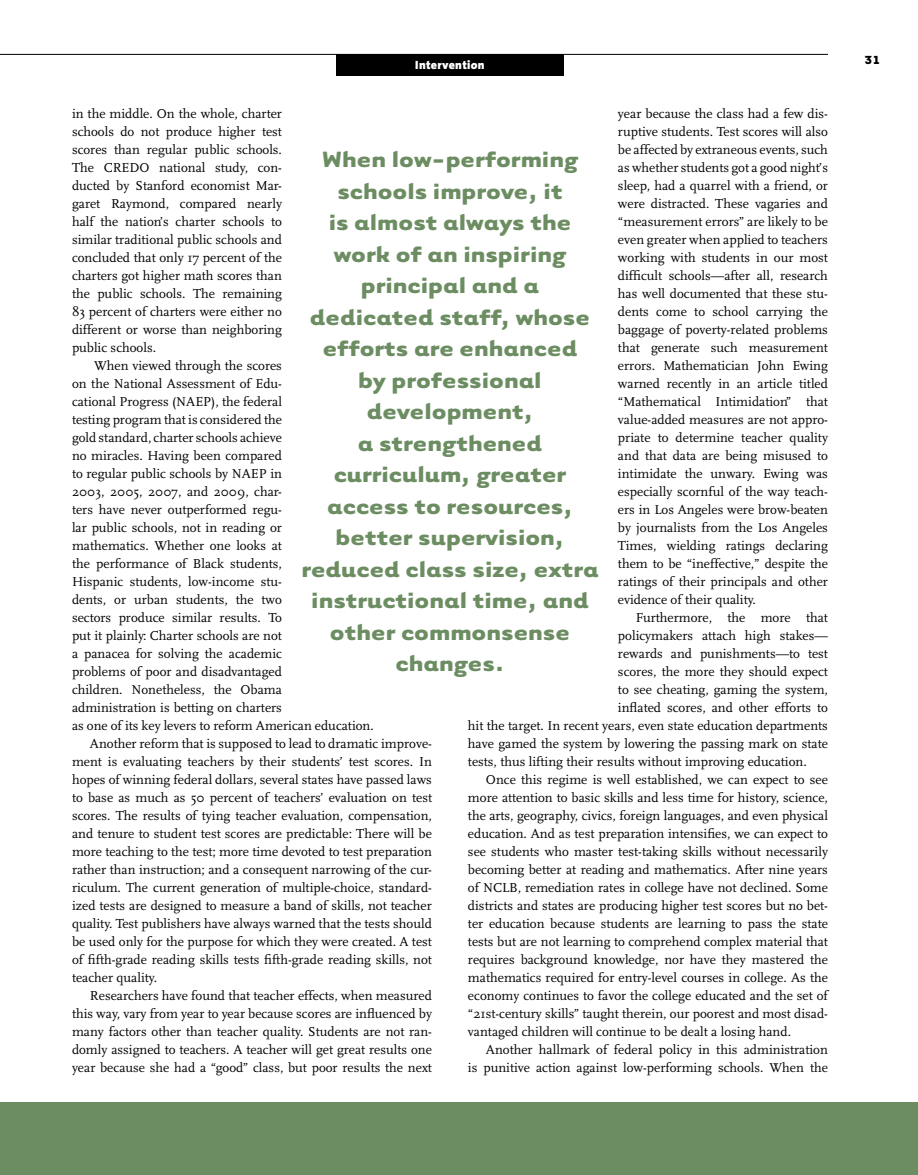
<style>
.page{position:relative;width:918px;height:1175px;background:#fff}
.page>*{position:absolute;margin:0;border:0;box-sizing:border-box;transform-origin:0 0}
.t1{font:700 25.5px/31.5px "Tarzana Wide";color:#6c8d62;text-align:center}
.t2{font:13.5px/18px "Scala";color:#000;text-align:justify}
.t3{font:700 13.5px "Tarzana Wide";color:#000}
.t4{font:900 12px "The Sans";letter-spacing:.025em;color:#fff}
</style>
<div class="page">
<hr style="left:0;top:54px;width:828px;height:1px;background:#000">
<div style="left:336px;top:54px;width:228px;height:21px;background:#000"></div>
<div style="left:0;top:1102px;width:918px;height:72px;background:#6c8d62"></div>
<p class="t4" style="left:415px;top:55px;width:71px">Intervention</p>
<p class="t2" style="left:618px;top:105px;width:212px">year because the class had a few dis&shy;ruptive students. Test scores will also be affected by extraneous events, such as whether students got a good night’s sleep, had a quarrel with a friend, or were distracted. These vagaries and “measurement errors” are likely to be even greater when applied to teachers working with students in our most difficult schools—after all, research has well documented that these stu&shy;dents come to school carrying the baggage of poverty-related problems that generate such measurement errors. Mathematician John Ewing warned recently in an article titled “Mathematical Intimidation” that value-added measures are not appro&shy;priate to determine teacher quality and that data are being misused to intimidate the unwary. Ewing was especially scornful of the way teach&shy;ers in Los Angeles were brow-beaten by journalists from the Los Angeles Times, wielding ratings declaring them to be “ineffective,” despite the ratings of their principals and other evidence of their quality.</p>
<p class="t2" style="left:636px;top:609px;width:193px">Furthermore, the more that</p>
<p class="t2" style="left:618px;top:627px;width:211px">policymakers attach high stakes—</p>
<p class="t2" style="left:618px;top:645px;width:211px">rewards and punishments—to test</p>
<p class="t2" style="left:618px;top:663px;width:211px">scores, the more they should expect</p>
<p class="t2" style="left:618px;top:681px;width:211px">to see cheating, gaming the system,</p>
<p class="t2" style="left:618px;top:699px;width:212px">inflated scores, and other efforts to</p>
<p class="t2" style="left:468px;top:717px;width:361px">hit the target. In recent years, even state education departments</p>
<p class="t2" style="left:468px;top:734px;width:361px">have gamed the system by lowering the passing mark on state</p>
<p class="t2" style="left:468px;top:752px;width:340px">tests, thus lifting their results without improving education.</p>
<p class="t2" style="left:486px;top:770px;width:343px">Once this regime is well established, we can expect to see</p>
<p class="t2" style="left:468px;top:788px;width:362px">more attention to basic skills and less time for history, science,</p>
<p class="t2" style="left:468px;top:806px;width:362px">the arts, geography, civics, foreign languages, and even physical</p>
<p class="t2" style="left:468px;top:824px;width:362px">education. And as test preparation intensifies, we can expect to</p>
<p class="t2" style="left:468px;top:842px;width:362px">see students who master test-taking skills without necessarily</p>
<p class="t2" style="left:468px;top:860px;width:361px">becoming better at reading and mathematics. After nine years</p>
<p class="t2" style="left:468px;top:878px;width:361px">of NCLB, remediation rates in college have not declined. Some</p>
<p class="t2" style="left:468px;top:896px;width:362px">districts and states are producing higher test scores but no bet-</p>
<p class="t2" style="left:468px;top:914px;width:362px">ter education because students are learning to pass the state</p>
<p class="t2" style="left:468px;top:932px;width:362px">tests but are not learning to comprehend complex material that</p>
<p class="t2" style="left:468px;top:950px;width:362px">requires background knowledge, nor have they mastered the</p>
<p class="t2" style="left:468px;top:968px;width:361px">mathematics required for entry-level courses in college. As the</p>
<p class="t2" style="left:468px;top:986px;width:362px">economy continues to favor the college educated and the set of</p>
<p class="t2" style="left:468px;top:1004px;width:362px">“21st-century skills” taught therein, our poorest and most disad-</p>
<p class="t2" style="left:468px;top:1022px;width:325px">vantaged children will continue to be dealt a losing hand.</p>
<p class="t2" style="left:486px;top:1040px;width:343px">Another hallmark of federal policy in this administration</p>
<p class="t2" style="left:468px;top:1058px;width:361px">is punitive action against low-performing schools. When the</p>
<p class="t2" style="left:72px;top:105px;width:212px">in the middle. On the whole, charter schools do not produce higher test scores than regular public schools.<br>The CREDO national study, con&shy;ducted by Stanford economist Mar&shy;garet Raymond, compared nearly half the nation’s charter schools to similar traditional public schools and concluded that only 17 percent of the charters got higher math scores than the public schools. The remaining 83 percent of charters were either no different or worse than neighboring public schools.</p>
<p class="t2" style="left:94px;top:357px;width:189px">When viewed through the scores</p>
<p class="t2" style="left:72px;top:375px;width:212px">on the National Assessment of Edu-</p>
<p class="t2" style="left:72px;top:393px;width:211px">cational Progress (NAEP), the federal</p>
<p class="t2" style="left:72px;top:411px;width:211px">testing program that is considered the</p>
<p class="t2" style="left:72px;top:429px;width:212px">gold standard, charter schools achieve</p>
<p class="t2" style="left:72px;top:447px;width:211px">no miracles. Having been compared</p>
<p class="t2" style="left:72px;top:465px;width:212px">to regular public schools by NAEP in</p>
<p class="t2" style="left:72px;top:483px;width:212px">2003, 2005, 2007, and 2009, char-</p>
<p class="t2" style="left:72px;top:501px;width:212px">ters have never outperformed regu-</p>
<p class="t2" style="left:72px;top:519px;width:212px">lar public schools, not in reading or</p>
<p class="t2" style="left:72px;top:537px;width:211px">mathematics. Whether one looks at</p>
<p class="t2" style="left:72px;top:555px;width:211px">the performance of Black students,</p>
<p class="t2" style="left:72px;top:573px;width:211px">Hispanic students, low-income stu-</p>
<p class="t2" style="left:72px;top:591px;width:211px">dents, or urban students, the two</p>
<p class="t2" style="left:72px;top:609px;width:211px">sectors produce similar results. To</p>
<p class="t2" style="left:72px;top:627px;width:212px">put it plainly: Charter schools are not</p>
<p class="t2" style="left:72px;top:645px;width:211px">a panacea for solving the academic</p>
<p class="t2" style="left:72px;top:663px;width:212px">problems of poor and disadvantaged</p>
<p class="t2" style="left:72px;top:681px;width:211px">children. Nonetheless, the Obama</p>
<p class="t2" style="left:72px;top:699px;width:212px">administration is betting on charters</p>
<p class="t2" style="left:72px;top:717px;width:303px">as one of its key levers to reform American education.</p>
<p class="t2" style="left:90px;top:735px;width:343px">Another reform that is supposed to lead to dramatic improve-</p>
<p class="t2" style="left:72px;top:753px;width:361px">ment is evaluating teachers by their students’ test scores. In</p>
<p class="t2" style="left:72px;top:771px;width:361px">hopes of winning federal dollars, several states have passed laws</p>
<p class="t2" style="left:72px;top:789px;width:362px">to base as much as 50 percent of teachers’ evaluation on test</p>
<p class="t2" style="left:72px;top:807px;width:361px">scores. The results of tying teacher evaluation, compensation,</p>
<p class="t2" style="left:72px;top:825px;width:361px">and tenure to student test scores are predictable: There will be</p>
<p class="t2" style="left:72px;top:843px;width:361px">more teaching to the test; more time devoted to test preparation</p>
<p class="t2" style="left:72px;top:861px;width:362px">rather than instruction; and a consequent narrowing of the cur-</p>
<p class="t2" style="left:72px;top:879px;width:361px">riculum. The current generation of multiple-choice, standard-</p>
<p class="t2" style="left:72px;top:897px;width:361px">ized tests are designed to measure a band of skills, not teacher</p>
<p class="t2" style="left:72px;top:915px;width:361px">quality. Test publishers have always warned that the tests should</p>
<p class="t2" style="left:72px;top:933px;width:361px">be used only for the purpose for which they were created. A test</p>
<p class="t2" style="left:72px;top:951px;width:362px">of fifth-grade reading skills tests fifth-grade reading skills, not</p>
<p class="t2" style="left:72px;top:969px;width:87px">teacher quality.</p>
<p class="t2" style="left:90px;top:987px;width:343px">Researchers have found that teacher effects, when measured</p>
<p class="t2" style="left:72px;top:1005px;width:362px">this way, vary from year to year because scores are influenced by</p>
<p class="t2" style="left:72px;top:1023px;width:362px">many factors other than teacher quality. Students are not ran-</p>
<p class="t2" style="left:72px;top:1041px;width:362px">domly assigned to teachers. A teacher will get great results one</p>
<p class="t2" style="left:72px;top:1059px;width:361px">year because she had a “good” class, but poor results the next</p>
<p class="t1" style="left:301px;top:142px;width:299px">When low-performing schools improve, it<br>is almost always the work of an inspiring principal and a dedicated staff, whose efforts are enhanced<br>by professional development,<br>a strengthened curriculum, greater access to resources, better supervision, reduced class size, extra instructional time, and other commonsense changes.</p>
<p class="t3" style="left:864px;top:51px;width:18px">31</p>
</div>
